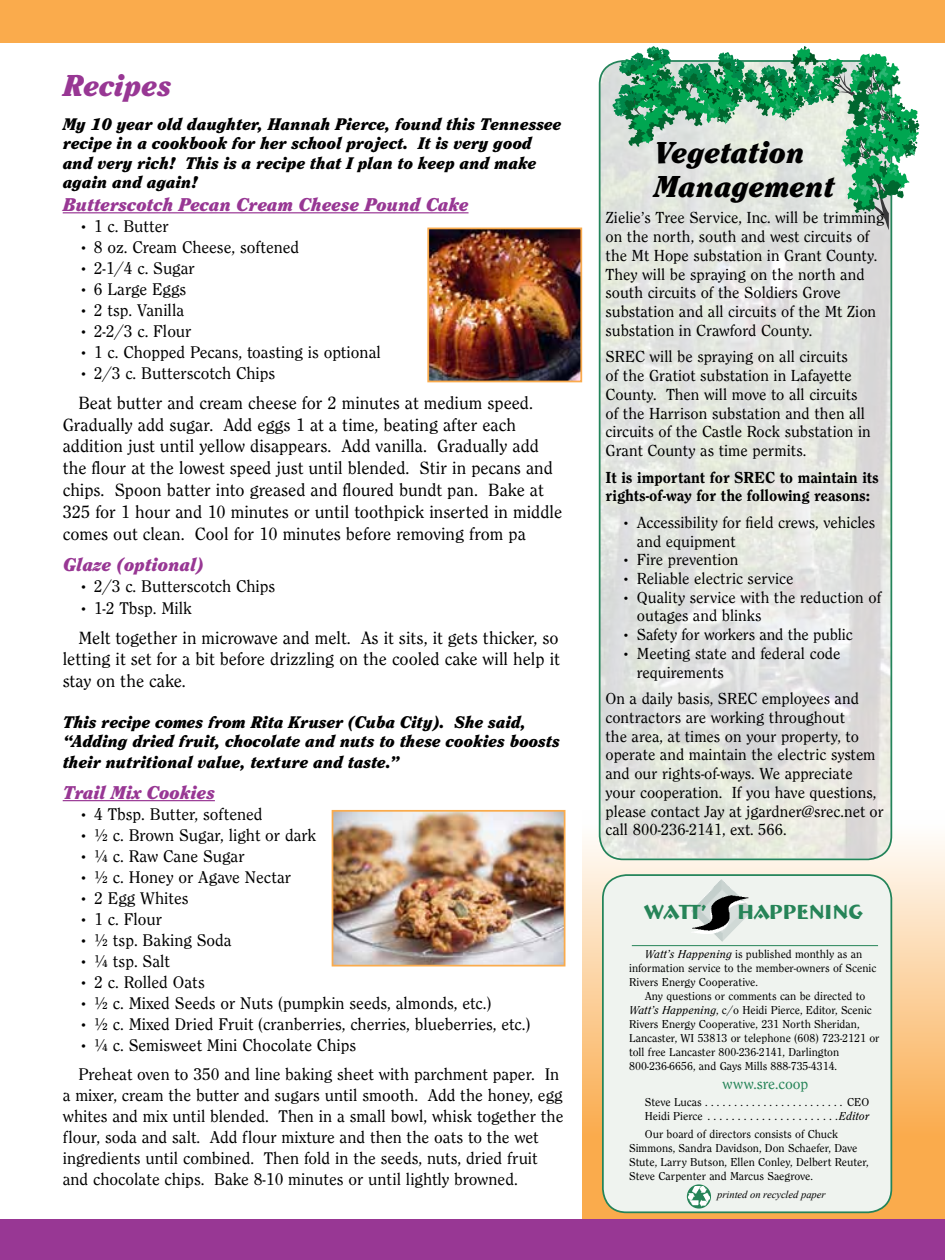
<style>
.page{position:relative;width:945px;height:1260px;background:#fff}
.page>*{position:absolute;margin:0;border:0;box-sizing:border-box;transform-origin:0 0}
.t1{font:31.5px/33.2px "Clearface Black Italic DTC";color:#000}
.t2{font:31.5px "Clearface Black Italic DTC";color:#983794}
.t3{font:700 21px "Bremen BT";color:#268458}
.t4{font:19.25px "Clearface Black Italic DTC";color:#983794}
.t5{font:18.38px/21.9px "Clearface Regular DTC";color:#000}
.t6{font:17.5px/21px "Clearface Regular DTC";color:#000}
.t7{font:17.5px/19.2px "Clearface Black Italic DTC";color:#000}
.t8{font:16.62px/18.7px "Clearface Regular DTC";color:#000}
.t9{font:16.62px/18.7px "Clearface Heavy DTC";color:#000}
.t10{font:15.75px "Clearface Regular DTC";color:#268458}
.t11{font:11.9px/14px "Clearface Regular DTC";color:#000}
.t12{font:11.9px "Clearface Regular Italic DTC";color:#000}
.t13{font:italic 10.5px "Times New Roman";color:#000}
.s1{font-family:"Clearface Regular Italic DTC"}
.s2{font-family:"Clearface Regular DTC"}
</style>
<div class="page">
<svg style="left:582px;top:811px;width:363px;height:409px;background:#f9cd9a"></svg>
<img style="left:600px;top:63px;width:291px;height:794px">
<div style="left:599px;top:60px;width:293px;height:800px;border:2px solid #23845a;border-radius:24px"></div>
<div style="left:603px;top:875px;width:288px;height:337px;background:#eff3ef;border-radius:24px"></div>
<div style="left:602px;top:874px;width:290px;height:339px;border:2px solid #23845a;border-radius:24px"></div>
<hr style="left:632px;top:945px;width:246px;height:1px;background:#268458">
<img style="left:706px;top:879px;width:47px;height:63px">
<img style="left:691px;top:910px;width:57px;height:24px">
<img style="left:692px;top:896px;width:56px;height:34px">
<div style="left:687px;top:1184px;width:24px;height:25px;border:2px solid #268458;border-radius:50%"></div>
<img style="left:689px;top:1187px;width:20px;height:19px">
<div style="left:0;top:0;width:945px;height:42px;background:#faab4c"></div>
<div style="left:0;top:1220px;width:945px;height:40px;background:#983794"></div>
<svg style="left:612px;top:46px;width:308px;height:184px;background:#9dcab1"></svg>
<hr style="left:63px;top:212px;width:406px;height:1px;background:#983794">
<hr style="left:63px;top:800px;width:152px;height:1px;background:#983794">
<img style="left:430px;top:231px;width:149px;height:148px">
<div style="left:427px;top:228px;width:155px;height:154px;border:2px solid #faab4c"></div>
<img style="left:335px;top:813px;width:227px;height:151px">
<div style="left:332px;top:810px;width:233px;height:157px;border:2px solid #faab4c"></div>
<h1 class="t2" style="left:63px;top:67px;width:110px">Recipes</h1>
<p class="t7" style="left:63px;top:114px;width:500px">My 10 year old daughter, Hannah Pierce, found this Tennessee recipe in a cookbook for her school project. It is very good and very rich! This is a recipe that I plan to keep and make again and again!</p>
<p class="t4" style="left:63px;top:193px;width:407px">Butterscotch Pecan Cream Cheese Pound Cake</p>
<p class="t6" style="left:78px;top:215px;width:92px">• 1 c. Butter</p>
<p class="t6" style="left:78px;top:236px;width:222px">• 8 oz. Cream Cheese, softened</p>
<p class="t6" style="left:78px;top:257px;width:118px">• 2-1/4 c. Sugar</p>
<p class="t6" style="left:78px;top:278px;width:109px">• 6 Large Eggs</p>
<p class="t6" style="left:78px;top:299px;width:107px">• 2 tsp. Vanilla</p>
<p class="t6" style="left:78px;top:320px;width:115px">• 2-2/3 c. Flour</p>
<p class="t6" style="left:78px;top:341px;width:304px">• 1 c. Chopped Pecans, toasting is optional</p>
<p class="t6" style="left:78px;top:362px;width:198px">• 2/3 c. Butterscotch Chips</p>
<p class="t5" style="left:63px;top:391px;width:501px;text-indent:16px">Beat butter and cream cheese for 2 minutes at medium speed.<br>Gradually add sugar. Add eggs 1 at a time, beating after each addition just until yellow disappears. Add vanilla. Gradually add the flour at the lowest speed just until blended. Stir in pecans and chips. Spoon batter into greased and floured bundt pan. Bake at 325 for 1 hour and 10 minutes or until toothpick inserted in middle comes out clean. Cool for 10 minutes before removing from pa</p>
<p class="t4" style="left:63px;top:553px;width:142px">Glaze (optional)</p>
<p class="t6" style="left:78px;top:575px;width:198px">• 2/3 c. Butterscotch Chips</p>
<p class="t6" style="left:78px;top:597px;width:115px">• 1-2 Tbsp. Milk</p>
<p class="t5" style="left:63px;top:626px;width:499px;text-align:justify;text-indent:16px">Melt together in microwave and melt. As it sits, it gets thicker, so letting it set for a bit before drizzling on the cooled cake will help it stay on the cake.</p>
<p class="t7" style="left:63px;top:712px;width:499px">This recipe comes from Rita Kruser (Cuba City). She said, “Adding dried fruit, chocolate and nuts to these cookies boosts</p>
<p class="t7" style="left:63px;top:752px;width:338px">their nutritional value, texture and taste.”</p>
<p class="t4" style="left:63px;top:781px;width:154px">Trail Mix Cookies</p>
<p class="t6" style="left:78px;top:803px;width:186px">• 4 Tbsp. Butter, softened</p>
<p class="t6" style="left:78px;top:824px;width:239px">• ½ c. Brown Sugar, light or dark</p>
<p class="t6" style="left:78px;top:845px;width:168px">• ¼ c. Raw Cane Sugar</p>
<p class="t6" style="left:78px;top:866px;width:214px">• ½ c. Honey or Agave Nectar</p>
<p class="t6" style="left:78px;top:887px;width:112px">• 2 Egg Whites</p>
<p class="t6" style="left:78px;top:908px;width:85px">• 1 c. Flour</p>
<p class="t6" style="left:78px;top:929px;width:155px">• ½ tsp. Baking Soda</p>
<p class="t6" style="left:78px;top:950px;width:93px">• ¼ tsp. Salt</p>
<p class="t6" style="left:78px;top:971px;width:128px">• 2 c. Rolled Oats</p>
<p class="t6" style="left:78px;top:992px;width:415px">• ½ c. Mixed Seeds or Nuts (pumpkin seeds, almonds, etc.)</p>
<p class="t6" style="left:78px;top:1013px;width:453px">• ½ c. Mixed Dried Fruit (cranberries, cherries, blueberries, etc.)</p>
<p class="t6" style="left:78px;top:1030px;width:482px;line-height:28.9px">• ¼ c. Semisweet Mini Chocolate Chips<br>Preheat oven to 350 and line baking sheet with parchment paper. In</p>
<p class="t6" style="left:63px;top:1084px;width:502px">a mixer, cream the butter and sugars until smooth. Add the honey, egg whites and mix until blended. Then in a small bowl, whisk together the flour, soda and salt. Add flour mixture and then the oats to the wet ingredients until combined. Then fold in the seeds, nuts, dried fruit and chocolate chips. Bake 8-10 minutes or until lightly browned.</p>
<h1 class="t1" style="left:654px;top:136px;width:182px">Vegetation<br>Management</h1>
<p class="t8" style="left:606px;top:208px;width:280px">Zielie’s Tree Service, Inc. will be trimming on the north, south and west circuits of the Mt Hope substation in Grant County.<br>They will be spraying on the north and south circuits of the Soldiers Grove substation and all circuits of the Mt Zion substation in Crawford County.</p>
<p class="t8" style="left:606px;top:347px;width:267px">SREC will be spraying on all circuits<br>of the Gratiot substation in Lafayette County. Then will move to all circuits of the Harrison substation and then all circuits of the Castle Rock substation in Grant County as time permits.</p>
<p class="t9" style="left:606px;top:467px;width:275px">It is important for SREC to maintain its rights-of-way for the following reasons:</p>
<p class="t8" style="left:637px;top:513px;width:240px;text-indent:-16px">• Accessibility for field crews, vehicles and equipment</p>
<p class="t8" style="left:621px;top:550px;width:119px">• Fire prevention</p>
<p class="t8" style="left:621px;top:569px;width:174px">• Reliable electric service</p>
<p class="t8" style="left:637px;top:588px;width:246px;text-indent:-16px">• Quality service with the reduction of outages and blinks</p>
<p class="t8" style="left:621px;top:625px;width:233px">• Safety for workers and the public</p>
<p class="t8" style="left:637px;top:644px;width:205px;text-indent:-16px">• Meeting state and federal code requirements</p>
<p class="t8" style="left:605px;top:689px;width:280px">On a daily basis, SREC employees and contractors are working throughout<br>the area, at times on your property, to operate and maintain the electric system and our rights-of-ways. We appreciate your cooperation. If you have questions, please contact Jay at jgardner@srec.net or call 800-236-2141, ext. 566.</p>
<p class="t3" style="left:645px;top:899px;width:63px">WATT’</p>
<p class="t3" style="left:738px;top:899px;width:127px">HAPPENING</p>
<p class="t11" style="left:629px;top:947px;width:249px;text-indent:16px"><span class="s1">Watt’s Happening</span> is published monthly as an information service to the member-owners of Scenic<br>Rivers Energy Cooperative.</p>
<p class="t11" style="left:629px;top:989px;width:252px;text-indent:16px">Any questions or comments can be directed to <span class="s1">Watt’s Happening</span>, c/o Heidi Pierce, Editor, Scenic Rivers Energy Cooperative, 231 North Sheridan, Lancaster, WI 53813 or telephone (608) 723-2121 or toll free Lancaster 800-236-2141, Darlington 800-236-6656, and Gays Mills 888-735-4314.</p>
<p class="t10" style="left:722px;top:1075px;width:88px">www.sre.coop</p>
<p class="t11" style="left:645px;top:1095px;width:61px">Steve Lucas.........................</p>
<p class="t11" style="left:847px;top:1095px;width:24px">CEO</p>
<p class="t12" style="left:645px;top:1109px;width:64px"><span class="s2">Heidi Pierce</span> ......................</p>
<p class="t12" style="left:839px;top:1109px;width:32px">Editor</p>
<p class="t11" style="left:629px;top:1127px;width:241px;text-indent:16px">Our board of directors consists of Chuck Simmons, Sandra Davidson, Don Schaefer, Dave Stute, Larry Butson, Ellen Conley, Delbert Reuter, Steve Carpenter and Marcus Saegrove.</p>
<p class="t13" style="left:717px;top:1187px;width:110px">printed on recycled paper</p>
<p class="t13" style="left:715px;top:1189px;width:110px">printed on recycled paper</p>
</div>
